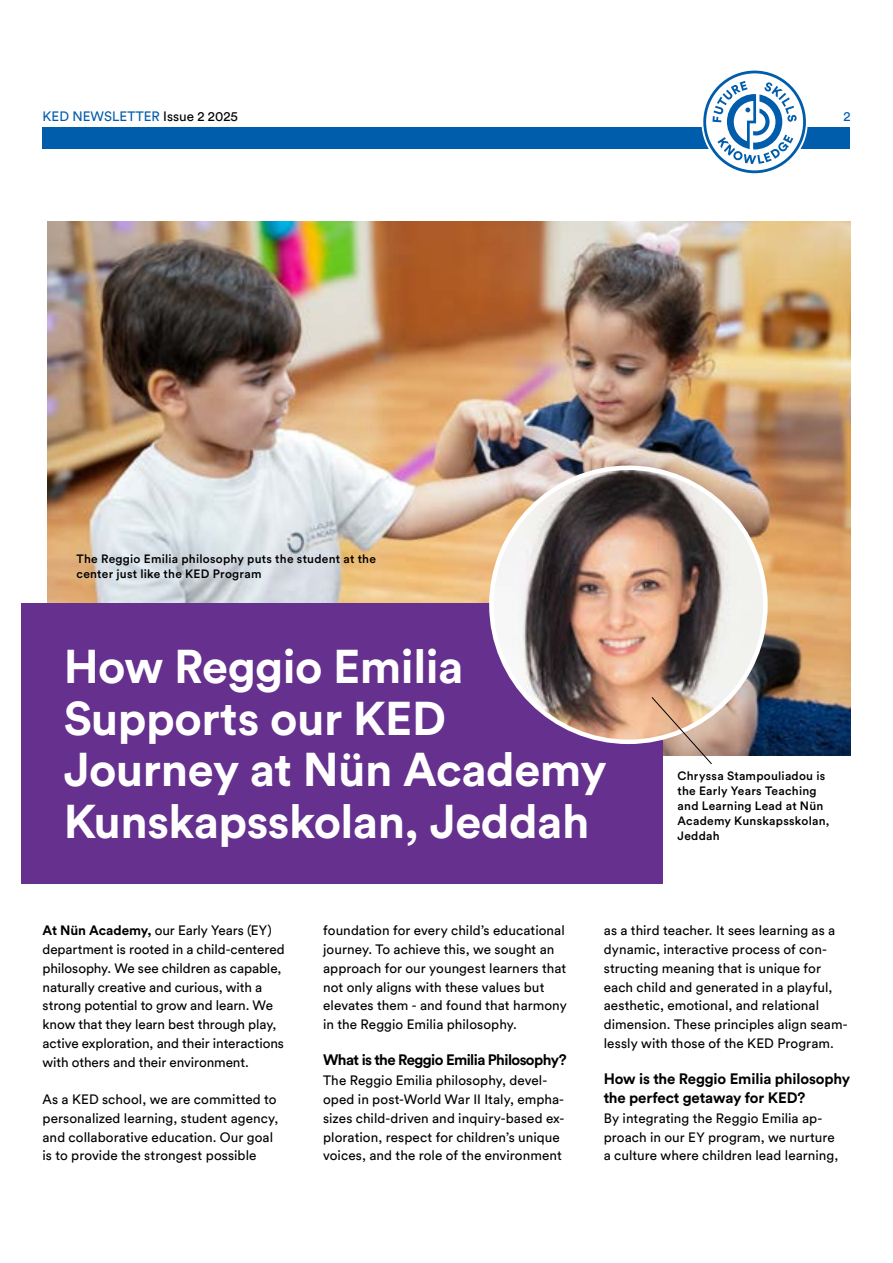
<style>
.page{position:relative;width:893px;height:1263px;background:#fff}
.page>*{position:absolute;margin:0;border:0;box-sizing:border-box;transform-origin:0 0}
.t1{font:700 46.95px/51.4px "Circular Std";letter-spacing:-.01em;color:#fff}
.t2{font:700 15px/18.8px "Circular Std";letter-spacing:-.015em;color:#000}
.t3{font:700 15px "Circular Std";letter-spacing:-.04em;color:#000}
.t4{font:13.5px/18.8px "Circular Std";letter-spacing:.005em;color:#000}
.t5{font:13.5px "Circular Std";color:#005dac}
.t6{font:500 12px/15px "Circular Std";letter-spacing:.02em;color:#000}
.s1{color:#000}
.s2{font-weight:700}
</style>
<div class="page">
<div style="left:43px;top:128px;width:807px;height:21px;background:#005dac"></div>
<svg style="left:703px;top:71px;width:103px;height:102px"></svg>
<img style="left:48px;top:221px;width:802px;height:534px">
<div style="left:22px;top:603px;width:641px;height:281px;background:#66308f"></div>
<img style="left:491px;top:468px;width:274px;height:274px;border-radius:137px">
<svg style="left:651px;top:697px;width:61px;height:67px"></svg>
<p class="t5" style="left:43px;top:109px;width:197px">KED NEWSLETTER <span class="s1">Issue 2 2025</span></p>
<p class="t5" style="left:843px;top:109px;width:9px">2</p>
<p class="t6" style="left:77px;top:551px;width:301px">The Reggio Emilia philosophy puts the student at the center just like the KED Program</p>
<h1 class="t1" style="left:64px;top:640px;width:545px">How Reggio Emilia<br>Supports our KED<br>Journey at Nün Academy<br>Kunskapsskolan, Jeddah</h1>
<p class="t6" style="left:677px;top:768px;width:154px">Chryssa Stampouliadou is the Early Years Teaching and Learning Lead at Nün<br>Academy Kunskapsskolan,<br>Jeddah</p>
<p class="t4" style="left:43px;top:921px;width:244px"><span class="s2">At Nün Academy,</span> our Early Years (EY) department is rooted in a child-centered philosophy. We see children as capable, naturally creative and curious, with a strong potential to grow and learn. We know that they learn best through play, active exploration, and their interactions with others and their environment.</p>
<p class="t4" style="left:43px;top:1090px;width:237px">As a KED school, we are committed to personalized learning, student agency, and collaborative education. Our goal is to provide the strongest possible</p>
<p class="t4" style="left:323px;top:921px;width:245px">foundation for every child’s educational journey. To achieve this, we sought an approach for our youngest learners that not only aligns with these values but elevates them - and found that harmony in the Reggio Emilia philosophy.</p>
<p class="t3" style="left:323px;top:1050px;width:245px">What is the Reggio Emilia Philosophy?</p>
<p class="t4" style="left:323px;top:1071px;width:243px">The Reggio Emilia philosophy, devel&shy;oped in post-World War II Italy, empha&shy;sizes child-driven and inquiry-based ex&shy;ploration, respect for children’s unique voices, and the role of the environment</p>
<p class="t4" style="left:604px;top:921px;width:245px">as a third teacher. It sees learning as a dynamic, interactive process of con&shy;structing meaning that is unique for each child and generated in a playful, aesthetic, emotional, and relational dimension. These principles align seam&shy;lessly with those of the KED Program.</p>
<p class="t2" style="left:604px;top:1069px;width:248px">How is the Reggio Emilia philosophy the perfect getaway for KED?</p>
<p class="t4" style="left:604px;top:1108px;width:236px">By integrating the Reggio Emilia ap&shy;proach in our EY program, we nurture a culture where children lead learning,</p>
</div>
